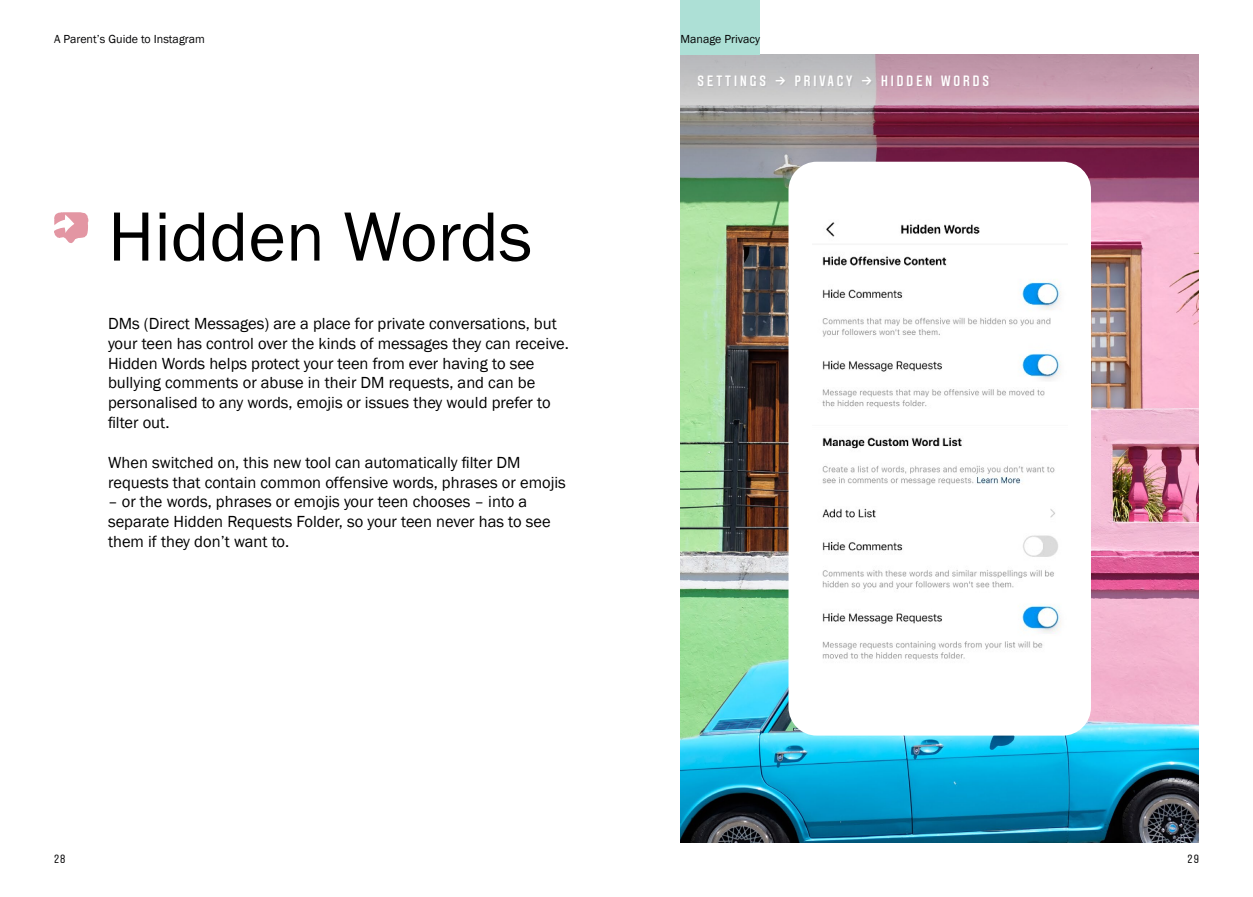
<style>
.page{position:relative;width:1253px;height:897px;background:#fff}
.page>*{position:absolute;margin:0;border:0;box-sizing:border-box;transform-origin:0 0}
.t1{font:72px "Franklin Gothic";color:#000}
.t2{font:16.5px/19.8px "Franklin Gothic";color:#000}
.t3{font:500 15px "Aveny T";letter-spacing:.2em;color:#fff}
.t4{font:12px "Franklin Gothic";color:#020203}
.t5{font:12px "Aveny T";color:#020203}
</style>
<div class="page">
<img style="left:680px;top:210px;width:519px;height:632px">
<svg style="left:680px;top:54px;width:519px;height:156px;background:#9b7684"></svg>
<svg style="left:54px;top:212px;width:35px;height:31px"></svg>
<div style="left:788px;top:162px;width:303px;height:573px;background:#fff;border-radius:28px"></div>
<img style="left:822px;top:222px;width:239px;height:438px">
<div style="left:680px;top:0;width:80px;height:54px;background:#ade0d6"></div>
<div style="left:699px;top:77px;width:292px;height:11px;background:#000;opacity:.05"></div>
<p class="t4" style="left:54px;top:32px;width:152px">A Parent’s Guide to Instagram</p>
<h1 class="t1" style="left:108px;top:192px;width:426px">Hidden Words</h1>
<p class="t2" style="left:108px;top:314px;width:462px">DMs (Direct Messages) are a place for private conversations, but your teen has control over the kinds of messages they can receive.<br>Hidden Words helps protect your teen from ever having to see bullying comments or abuse in their DM requests, and can be personalised to any words, emojis or issues they would prefer to filter out.</p>
<p class="t2" style="left:108px;top:452px;width:459px">When switched on, this new tool can automatically filter DM requests that contain common offensive words, phrases or emojis</p>
<p class="t2" style="left:108px;top:492px;width:444px">– or the words, phrases or emojis your teen chooses – into a separate Hidden Requests Folder, so your teen never has to see them if they don’t want to.</p>
<p class="t4" style="left:680px;top:31px;width:81px">Manage Privacy</p>
<p class="t3" style="left:698px;top:73px;width:293px">SETTINGS &gt; PRIVACY &gt; HIDDEN WORDS</p>
<p class="t5" style="left:54px;top:851px;width:13px">28</p>
<p class="t5" style="left:1187px;top:851px;width:13px">29</p>
</div>
